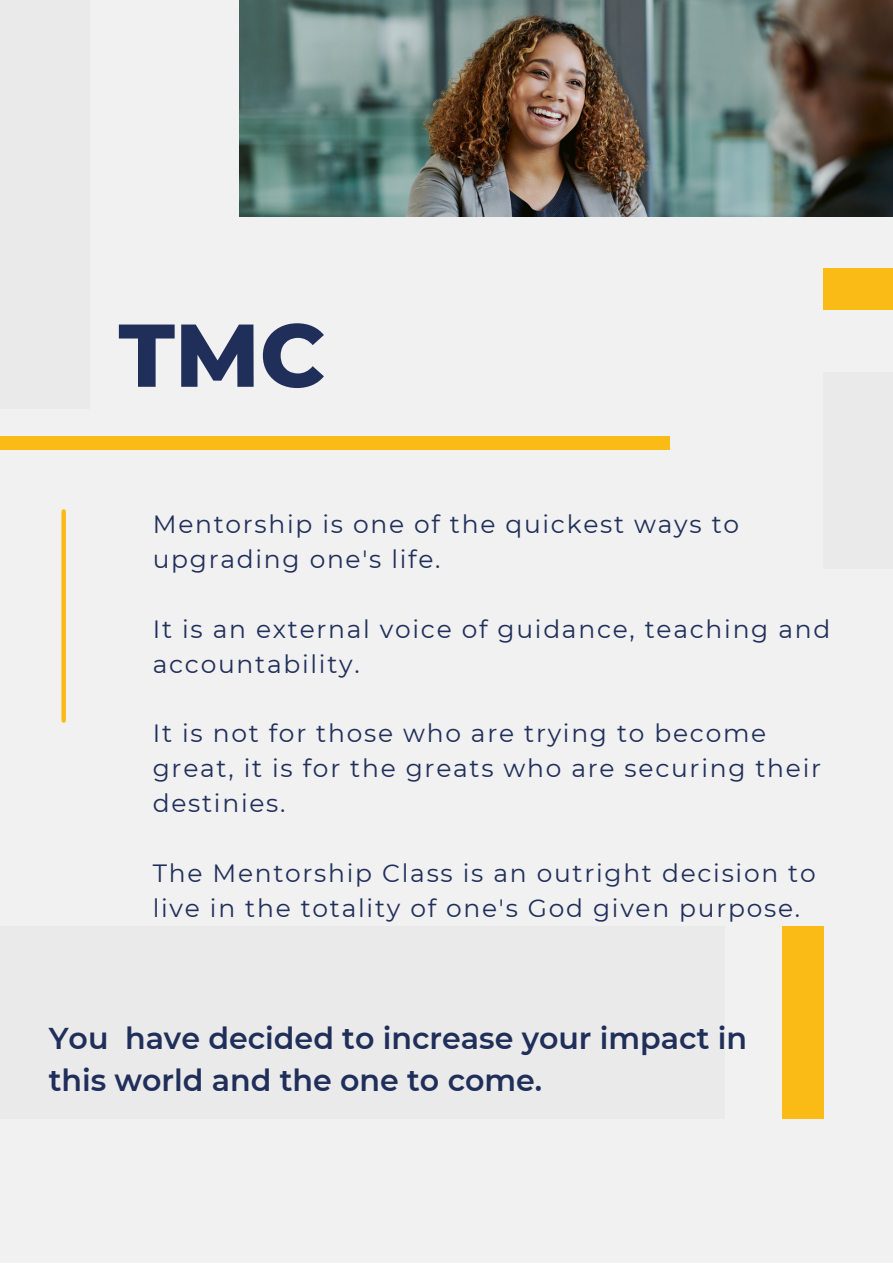
<style>
.page{position:relative;width:893px;height:1264px;background:#fff}
.page>*{position:absolute;margin:0;border:0;box-sizing:border-box;transform-origin:0 0}
.t1{font:800 88.95px "Montserrat";color:#202f5a}
.t2{font:600 30.15px/41.5px "Montserrat";color:#202f5a}
.t3{font:24.9px/34.8px "Montserrat";letter-spacing:.07em;color:#202f5a}
</style>
<div class="page">
<div style="left:0;top:0;width:892px;height:1262px;background:#f1f1f1"></div>
<div style="left:0;top:926px;width:724px;height:192px;background:#eaeaea"></div>
<div style="left:823px;top:372px;width:69px;height:197px;background:#eaeaea"></div>
<div style="left:0;top:0;width:89px;height:408px;background:#eaeaea"></div>
<div style="left:823px;top:268px;width:69px;height:42px;background:#fabb17"></div>
<div style="left:782px;top:926px;width:42px;height:193px;background:#fabb17"></div>
<img style="left:239px;top:0;width:653px;height:216px">
<div style="left:61px;top:511px;width:5px;height:209px;background:#fabb17"></div>
<div style="left:0;top:436px;width:669px;height:14px;background:#fabb17"></div>
<h1 class="t1" style="left:118px;top:301px;width:208px">TMC</h1>
<p class="t3" style="left:153px;top:507px;width:588px">Mentorship is one of the quickest ways to upgrading one's life.</p>
<p class="t3" style="left:153px;top:611px;width:679px">It is an external voice of guidance, teaching and accountability.</p>
<p class="t3" style="left:153px;top:716px;width:669px">It is not for those who are trying to become great, it is for the greats who are securing their destinies.</p>
<p class="t3" style="left:153px;top:855px;width:664px">The Mentorship Class is an outright decision to live in the totality of one's God given purpose.</p>
<p class="t2" style="left:49px;top:1017px;width:699px">You have decided to increase your impact in this world and the one to come.</p>
</div>
